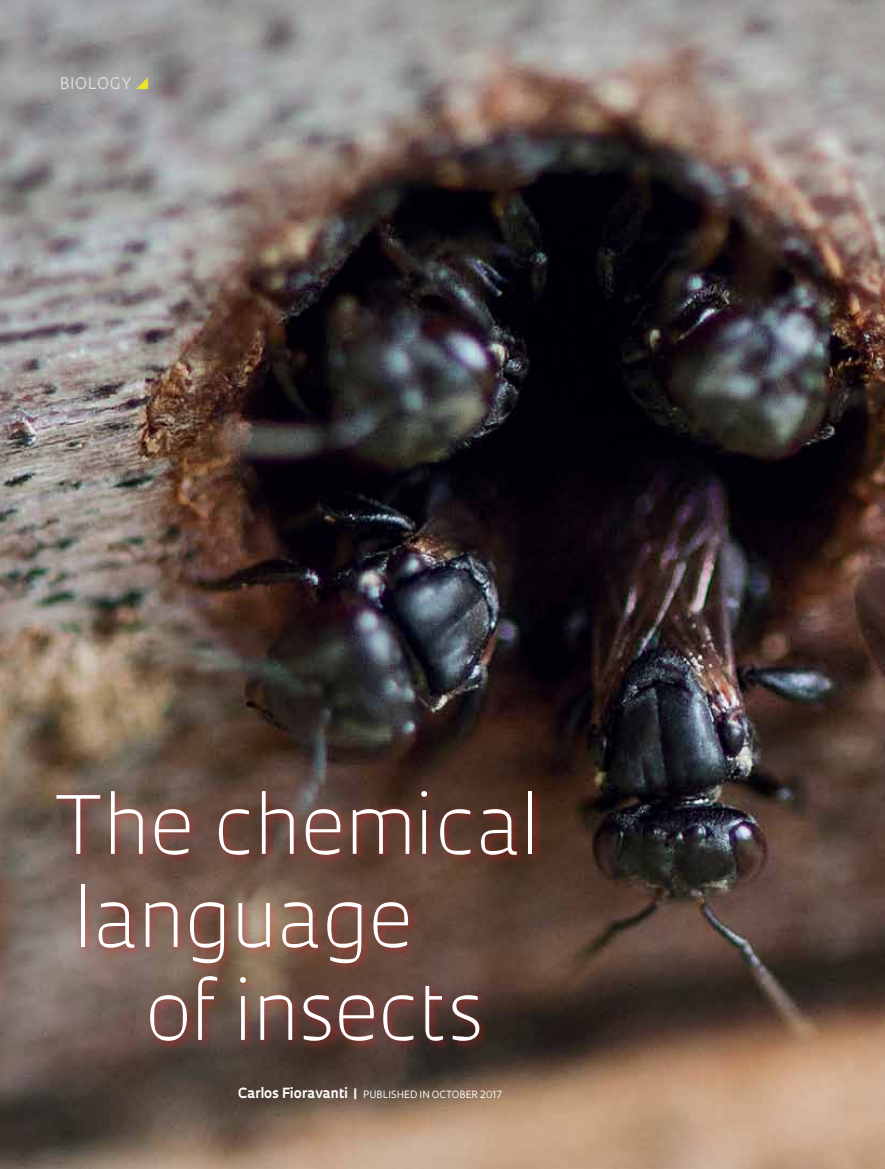
<style>
.page{position:relative;width:885px;height:1169px;background:#fff}
.page>*{position:absolute;margin:0;border:0;box-sizing:border-box;transform-origin:0 0}
.t1{font:300 78px/93px "Oculum";color:#fff}
.t2{font:15.6px "Oculum";color:#dcddde}
.t3{font:9.75px "Oculum";color:#fff}
.s1{font-weight:700;font-size:13.65px}
</style>
<div class="page">
<img style="left:0;top:0;width:885px;height:1168px">
<div style="left:52px;top:786px;width:491px;height:265px;background:#ed1d24;opacity:.5"></div>
<svg style="left:80px;top:1126px;width:6px;height:7px"></svg>
<svg style="left:136px;top:77px;width:12px;height:12px"></svg>
<h2 class="t2" style="left:60px;top:73px;width:73px">BI OLOGY</h2>
<h1 class="t1" style="left:55px;top:774px;width:488px">The chemical language</h1>
<h1 class="t1" style="left:145px;top:960px;width:340px">of insects</h1>
<p class="t3" style="left:238px;top:1088px;width:265px"><span class="s1">Carlos Fioravanti |</span> PUBLISHED IN OCTO BER 2017</p>
</div>
